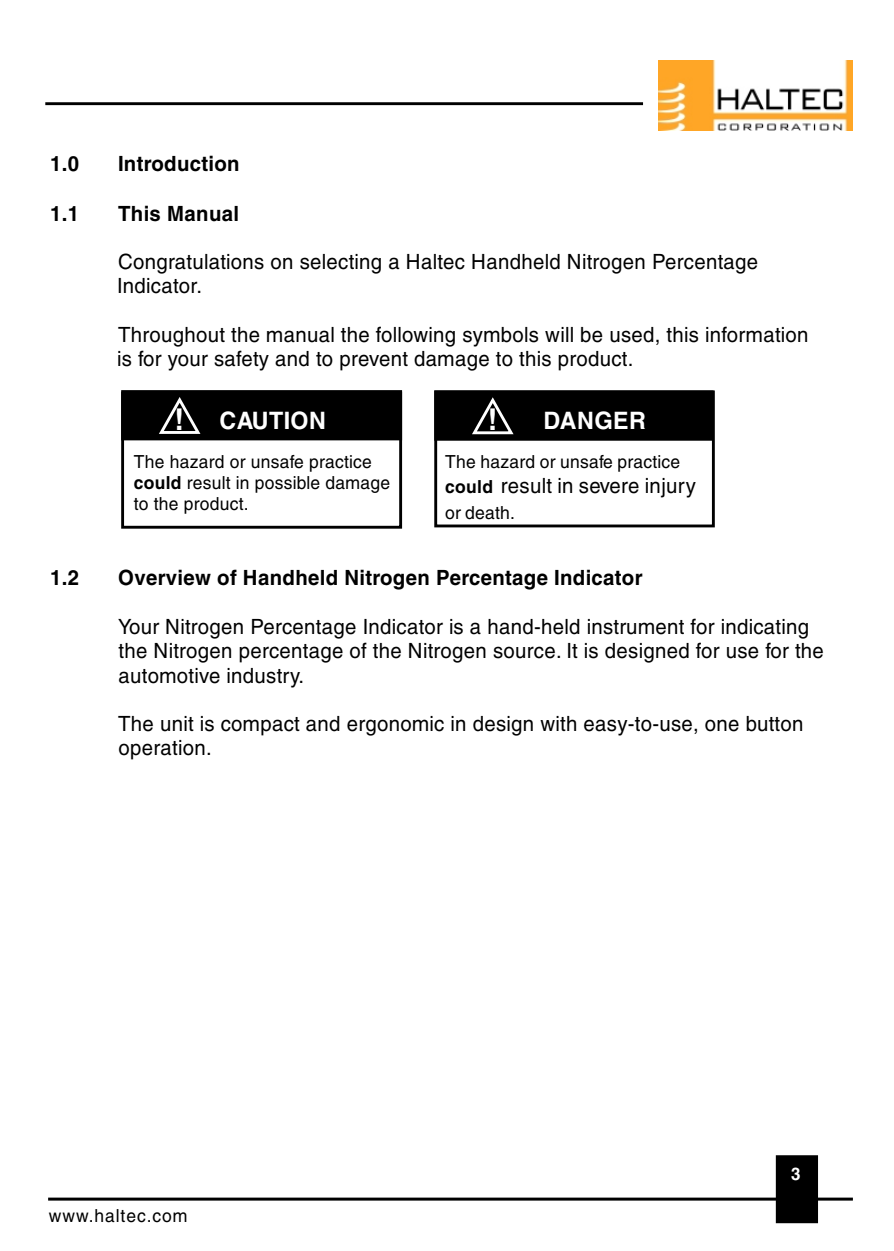
<style>
.page{position:relative;width:894px;height:1251px;background:#fff}
.page>*{position:absolute;margin:0;border:0;box-sizing:border-box;transform-origin:0 0}
.t1{font:700 30px "Helvetica";color:#fff}
.t2{font:700 24px "Helvetica";color:#fff}
.t3{font:21px/24.3px "Helvetica";color:#000}
.t4{font:700 21px "Helvetica";color:#000}
.t5{font:18px/21px "Helvetica";color:#000}
.t6{font:18px "Helvetica";letter-spacing:.04em;color:#000}
.t7{font:700 17.4px "Helvetica";color:#fff}
.s1{font-size:30px}
.s2{font-weight:700}
.s3{font-weight:700;font-size:18px}
</style>
<div class="page">
<hr style="left:45px;top:102px;width:598px;height:3px;background:#000">
<hr style="left:48px;top:1198px;width:805px;height:3px;background:#000">
<div style="left:776px;top:1155px;width:42px;height:68px;background:#000"></div>
<div style="left:121px;top:392px;width:281px;height:137px;border:3px solid #000"></div>
<div style="left:121px;top:390px;width:281px;height:50px;background:#000;border:3px solid #000"></div>
<svg style="left:159px;top:397px;width:42px;height:37px"></svg>
<div style="left:434px;top:390px;width:281px;height:137px;border:3px solid #000"></div>
<div style="left:434px;top:390px;width:280px;height:51px;background:#000;border:3px solid #000"></div>
<svg style="left:472px;top:397px;width:42px;height:38px"></svg>
<img style="left:658px;top:61px;width:194px;height:70px">
<p class="t4" style="left:50px;top:154px;width:31px">1.0</p>
<p class="t4" style="left:118px;top:154px;width:124px">Introduction</p>
<p class="t4" style="left:50px;top:204px;width:31px">1.1</p>
<p class="t4" style="left:118px;top:204px;width:123px">This Manual</p>
<p class="t3" style="left:117px;top:251px;width:643px">Congratulations on selecting a Haltec Handheld Nitrogen Percentage<br>Indicator.</p>
<p class="t3" style="left:117px;top:324px;width:693px">Throughout the manual the following symbols will be used, this information is for your safety and to prevent damage to this product.</p>
<p class="t2" style="left:175px;top:410px;width:153px"><span class="s1">!</span> CAUTION</p>
<p class="t5" style="left:134px;top:452px;width:258px">The hazard or unsafe practice <span class="s2">could</span> result in possible damage to the product.</p>
<h1 class="t1" style="left:488px;top:407px;width:11px">!</h1>
<p class="t2" style="left:543px;top:410px;width:105px">DANGER</p>
<p class="t5" style="left:445px;top:453px;width:237px">The hazard or unsafe practice</p>
<p class="t3" style="left:445px;top:475px;width:253px"><span class="s3">could</span> result in severe injury</p>
<p class="t5" style="left:445px;top:503px;width:71px">or death.</p>
<p class="t4" style="left:50px;top:569px;width:31px">1.2</p>
<p class="t4" style="left:118px;top:569px;width:526px">Overview of Handheld Nitrogen Percentage Indicator</p>
<p class="t3" style="left:118px;top:616px;width:708px">Your Nitrogen Percentage Indicator is a hand-held instrument for indicating the Nitrogen percentage of the Nitrogen source. It is designed for use for the automotive industry.</p>
<p class="t3" style="left:118px;top:713px;width:687px">The unit is compact and ergonomic in design with easy-to-use, one button operation.</p>
<p class="t6" style="left:49px;top:1208px;width:141px">www.haltec.com</p>
<p class="t7" style="left:791px;top:1166px;width:11px">3</p>
</div>
